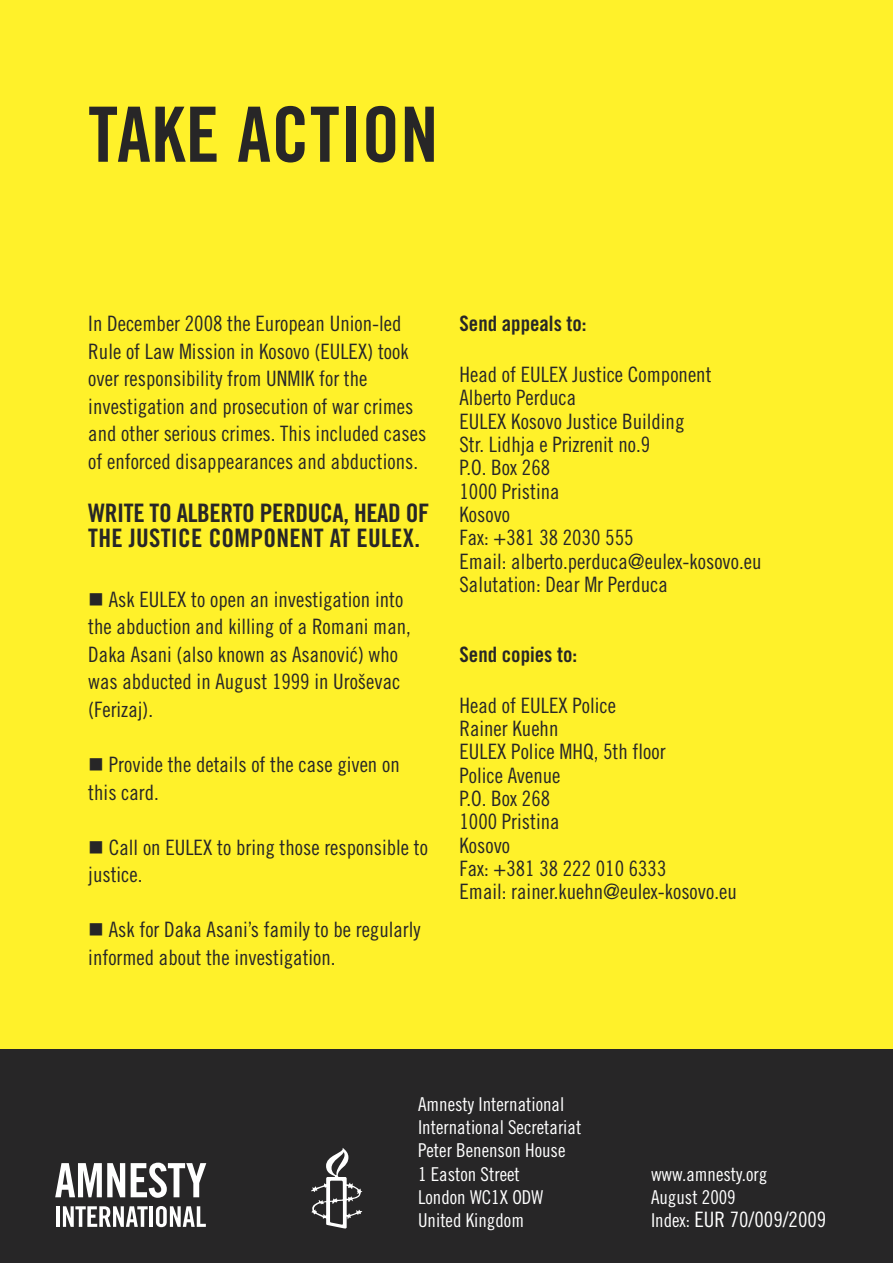
<style>
.page{position:relative;width:893px;height:1263px;background:#fff}
.page>*{position:absolute;margin:0;border:0;box-sizing:border-box;transform-origin:0 0}
.t1{font:76.35px "Amnesty Trade Gothic Bd Cn 20 OTF";letter-spacing:.005em;color:#272627}
.t2{font:25.5px/25.5px "Amnesty Trade Gothic Bd Cn 20 OTF";letter-spacing:-.015em;color:#272627}
.t3{font:21.15px/23.2px "Amnesty Trade Gothic Cn 18";color:#272627}
.t4{font:21.15px "Amnesty Trade Gothic Bd Cn 20 OTF";color:#272627}
.t5{font:21.15px "Amnesty Trade Gothic Cn 18";color:#fff}
.t6{font:19.05px/23.2px "Amnesty Trade Gothic Cn 18";color:#fff}
.s1{font-size:19.05px}
</style>
<div class="page">
<div style="left:0;top:0;width:893px;height:1262px;background:#fff12a"></div>
<div style="left:0;top:1049px;width:893px;height:213px;background:#272627"></div>
<svg style="left:311px;top:1148px;width:51px;height:81px"></svg>
<hr style="left:56px;top:1206px;width:3px;height:21px;background:#fff">
<svg style="left:63px;top:1206px;width:85px;height:21px"></svg>
<hr style="left:149px;top:1206px;width:4px;height:21px;background:#fff">
<svg style="left:156px;top:1206px;width:50px;height:21px"></svg>
<svg style="left:55px;top:1163px;width:70px;height:34px"></svg>
<svg style="left:131px;top:1163px;width:75px;height:35px"></svg>
<h1 class="t1" style="left:88px;top:91px;width:352px">TAKE ACTION</h1>
<p class="t3" style="left:88px;top:311px;width:339px;line-height:27.6px">In December 2008 the European Union-led Rule of Law Mission in Kosovo (EULEX) took over responsibility from UNMIK for the investigation and prosecution of war crimes and other serious crimes. This included cases of enforced disappearances and abductions.</p>
<p class="t2" style="left:88px;top:500px;width:343px">WRITE TO ALBERTO PERDUCA, HEAD OF<br>THE JUSTICE COMPONENT AT EULEX.</p>
<p class="t3" style="left:88px;top:587px;width:324px;line-height:27.6px;text-indent:21px">Ask EULEX to open an investigation into the abduction and killing of a Romani man, Daka Asani (also known as Asanović) who was abducted in August 1999 in Uroševac (Ferizaj).</p>
<p class="t3" style="left:88px;top:752px;width:313px;line-height:27.6px;text-indent:21px">Provide the details of the case given on this card.</p>
<p class="t3" style="left:88px;top:835px;width:341px;line-height:27.6px;text-indent:21px">Call on EULEX to bring those responsible to justice.</p>
<p class="t3" style="left:88px;top:918px;width:334px;line-height:27.6px;text-indent:21px">Ask for Daka Asani’s family to be regularly informed about the investigation.</p>
<p class="t4" style="left:459px;top:311px;width:129px">Send appeals to:</p>
<p class="t3" style="left:459px;top:365px;width:303px">Head of EULEX Justice Component<br>Alberto Perduca<br>EULEX Kosovo Justice Building<br>Str. Lidhja e Prizrenit no.9<br>P.O. Box 268<br>1000 Pristina<br>Kosovo<br>Fax: +381 38 2030 555<br>Email: alberto.perduca@eulex-kosovo.eu<br>Salutation: Dear Mr Perduca</p>
<p class="t4" style="left:459px;top:642px;width:119px">Send copies to:</p>
<p class="t3" style="left:459px;top:695px;width:279px">Head of EULEX Police<br>Rainer Kuehn<br>EULEX Police MHQ, 5th floor<br>Police Avenue<br>P.O. Box 268<br>1000 Pristina<br>Kosovo<br>Fax: +381 38 222 010 6333<br>Email: rainer.kuehn@eulex-kosovo.eu</p>
<p class="t6" style="left:418px;top:1094px;width:165px">Amnesty International<br>International Secretariat<br>Peter Benenson House<br>1 Easton Street<br>London WC1X ODW<br>United Kingdom</p>
<p class="t6" style="left:651px;top:1164px;width:118px">www.amnesty.org<br>August 2009</p>
<p class="t5" style="left:651px;top:1212px;width:177px"><span class="s1">Index:</span> EUR 70/009/2009</p>
</div>
